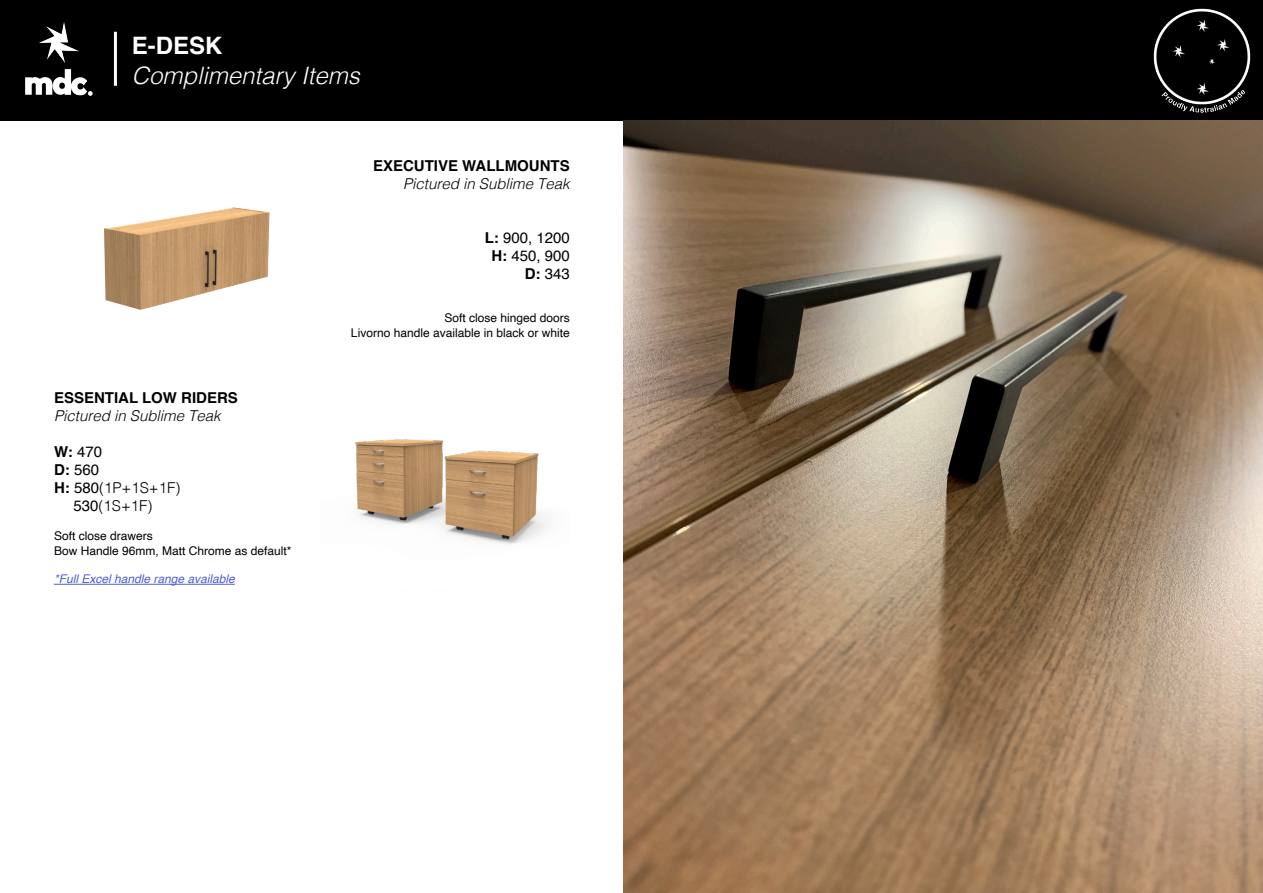
<style>
.page{position:relative;width:1263px;height:893px;background:#fff}
.page>*{position:absolute;margin:0;border:0;box-sizing:border-box;transform-origin:0 0}
.t1{font:italic 300 24px "Helvetica";color:#fff}
.t2{font:700 24px "Helvetica";color:#fff}
.t3{font:italic 300 15px "Helvetica";color:#000}
.t4{font:700 15px "Helvetica";color:#000}
.t5{font:15px "Helvetica";color:#000}
.t6{font:300 15px "Helvetica";color:#000}
.t7{font:12px "Helvetica";color:#000}
.t8{font:italic 12px "Helvetica";color:#4f5cd6}
.s1{font-weight:700}
.s2{font-weight:400}
</style>
<div class="page">
<div style="left:0;top:0;width:1263px;height:121px;background:#000"></div>
<img style="left:25px;top:22px;width:68px;height:74px">
<hr style="left:114px;top:32px;width:3px;height:54px;background:#fff">
<img style="left:624px;top:121px;width:639px;height:772px">
<img style="left:104px;top:207px;width:166px;height:103px">
<hr style="left:54px;top:584px;width:181px;height:1px;background:#4f5cd6">
<img style="left:355px;top:439px;width:194px;height:105px">
<img style="left:1153px;top:8px;width:98px;height:105px">
<p class="t2" style="left:132px;top:26px;width:92px">E-DESK</p>
<p class="t1" style="left:132px;top:55px;width:230px">Complimentary Items</p>
<p class="t4" style="left:373px;top:153px;width:198px">EXECUTIVE WALLMOUNTS</p>
<p class="t3" style="left:403px;top:171px;width:168px">Pictured in Sublime Teak</p>
<p class="t4" style="left:54px;top:386px;width:185px">ESSENTIAL LOW RIDERS</p>
<p class="t3" style="left:54px;top:403px;width:168px">Pictured in Sublime Teak</p>
<p class="t5" style="left:54px;top:440px;width:50px"><span class="s1">W:</span> 470</p>
<p class="t5" style="left:54px;top:458px;width:47px"><span class="s1">D:</span> 560</p>
<p class="t6" style="left:54px;top:475px;width:128px"><span class="s1">H:</span> <span class="s2">580</span>(1P+1S+1F)</p>
<p class="t6" style="left:74px;top:493px;width:81px"><span class="s2">530</span>(1S+1F)</p>
<p class="t7" style="left:54px;top:527px;width:100px">Soft close drawers</p>
<p class="t7" style="left:54px;top:541px;width:239px">Bow Handle 96mm, Matt Chrome as default*</p>
<p class="t8" style="left:54px;top:570px;width:182px">*Full Excel handle range available</p>
<p class="t5" style="left:485px;top:226px;width:87px"><span class="s1">L:</span> 900, 1200</p>
<p class="t5" style="left:491px;top:244px;width:80px"><span class="s1">H:</span> 450, 900</p>
<p class="t5" style="left:525px;top:262px;width:47px"><span class="s1">D:</span> 343</p>
<p class="t7" style="left:444px;top:309px;width:127px">Soft close hinged doors</p>
<p class="t7" style="left:351px;top:323px;width:220px">Livorno handle available in black or white</p>
</div>
